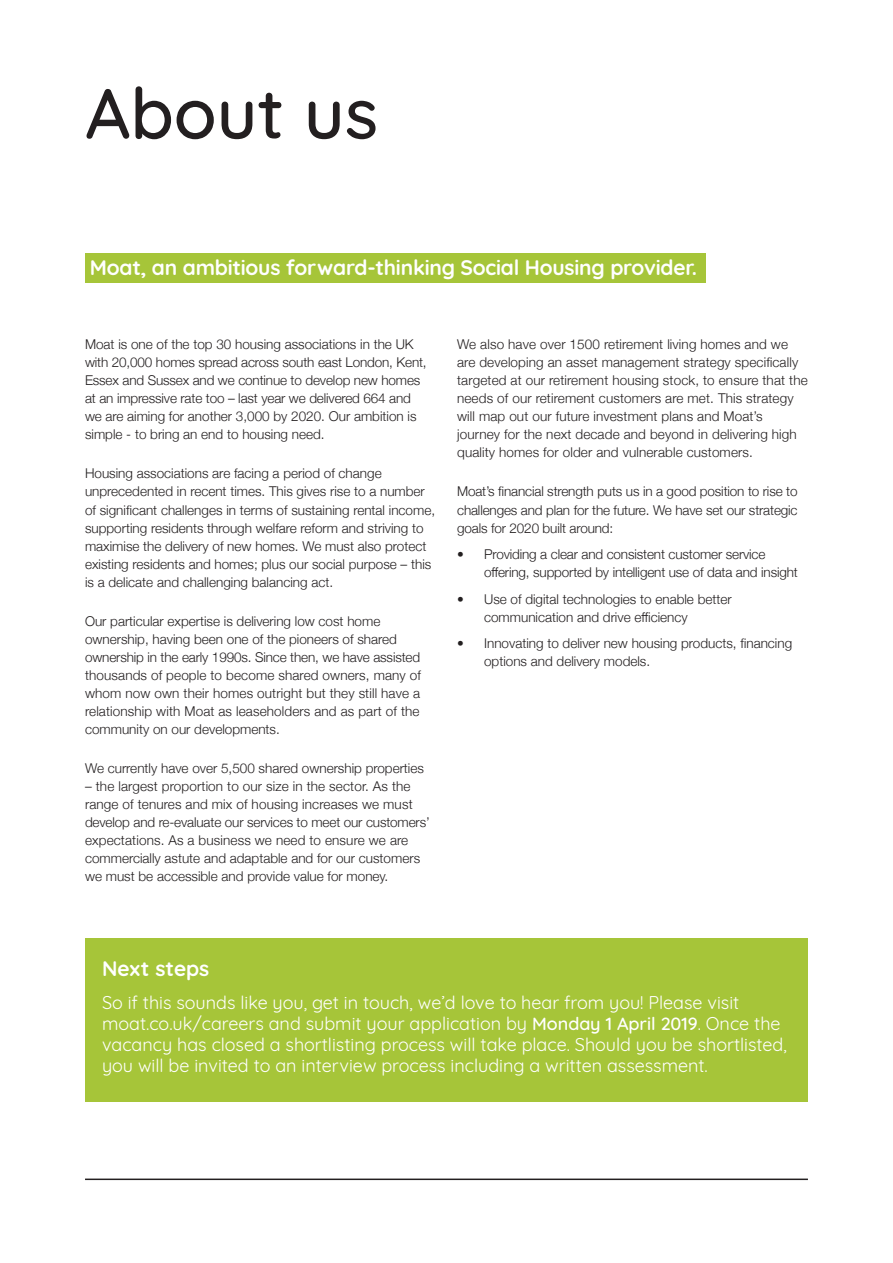
<style>
.page{position:relative;width:893px;height:1263px;background:#fff}
.page>*{position:absolute;margin:0;border:0;box-sizing:border-box;transform-origin:0 0}
.t1{font:500 70.5px "Quicksand";color:#231f20}
.t2{font:700 21px "Quicksand";letter-spacing:-.01em;color:#fff}
.t3{font:18px/21px "Quicksand";color:#fff}
.t4{font:300 13.5px/18px "Helvetica Neue";color:#231f20}
.s1{font-weight:500}
</style>
<div class="page">
<div style="left:85px;top:253px;width:621px;height:30px;background:#a6c539"></div>
<hr style="left:85px;top:1178px;width:723px;height:2px;background:#231f20">
<div style="left:85px;top:938px;width:723px;height:163px;background:#a6c539"></div>
<p class="t1" style="left:85px;top:57px;width:294px">About us</p>
<p class="t2" style="left:90px;top:250px;width:609px">Moat, an ambitious forward-thinking Social Housing provider.</p>
<p class="t4" style="left:85px;top:334px;width:343px">Moat is one of the top 30 housing associations in the UK with 20,000 homes spread across south east London, Kent, Essex and Sussex and we continue to develop new homes at an impressive rate too – last year we delivered 664 and we are aiming for another 3,000 by 2020. Our ambition is simple - to bring an end to housing need.</p>
<p class="t4" style="left:85px;top:464px;width:352px">Housing associations are facing a period of change unprecedented in recent times. This gives rise to a number of significant challenges in terms of sustaining rental income, supporting residents through welfare reform and striving to maximise the delivery of new homes. We must also protect existing residents and homes; plus our social purpose – this is a delicate and challenging balancing act.</p>
<p class="t4" style="left:85px;top:611px;width:337px">Our particular expertise is delivering low cost home ownership, having been one of the pioneers of shared ownership in the early 1990s. Since then, we have assisted thousands of people to become shared owners, many of whom now own their homes outright but they still have a relationship with Moat as leaseholders and as part of the community on our developments.</p>
<p class="t4" style="left:85px;top:758px;width:340px">We currently have over 5,500 shared ownership properties</p>
<p class="t4" style="left:85px;top:776px;width:346px">– the largest proportion to our size in the sector. As the range of tenures and mix of housing increases we must develop and re-evaluate our services to meet our customers’ expectations. As a business we need to ensure we are commercially astute and adaptable and for our customers we must be accessible and provide value for money.</p>
<p class="t4" style="left:457px;top:334px;width:352px">We also have over 1500 retirement living homes and we are developing an asset management strategy specifically targeted at our retirement housing stock, to ensure that the needs of our retirement customers are met. This strategy will map out our future investment plans and Moat’s journey for the next decade and beyond in delivering high quality homes for older and vulnerable customers.</p>
<p class="t4" style="left:457px;top:482px;width:342px;text-align:justify">Moat’s financial strength puts us in a good position to rise to challenges and plan for the future. We have set our strategic goals for 2020 built around:</p>
<p class="t4" style="left:484px;top:544px;width:315px;text-indent:-27px">• Providing a clear and consistent customer service offering, supported by intelligent use of data and insight</p>
<p class="t4" style="left:484px;top:589px;width:249px;text-indent:-27px">• Use of digital technologies to enable better communication and drive efficiency</p>
<p class="t4" style="left:484px;top:633px;width:310px;text-indent:-27px">• Innovating to deliver new housing products, financing options and delivery models.</p>
<p class="t2" style="left:102px;top:951px;width:109px">Next steps</p>
<p class="t3" style="left:102px;top:991px;width:686px">So if this sounds like you, get in touch, we’d love to hear from you! Please visit moat.co.uk/careers and submit your application by <span class="s1">Monday 1 April 2019</span>. Once the vacancy has closed a shortlisting process will take place. Should you be shortlisted, you will be invited to an interview process including a written assessment.</p>
</div>
